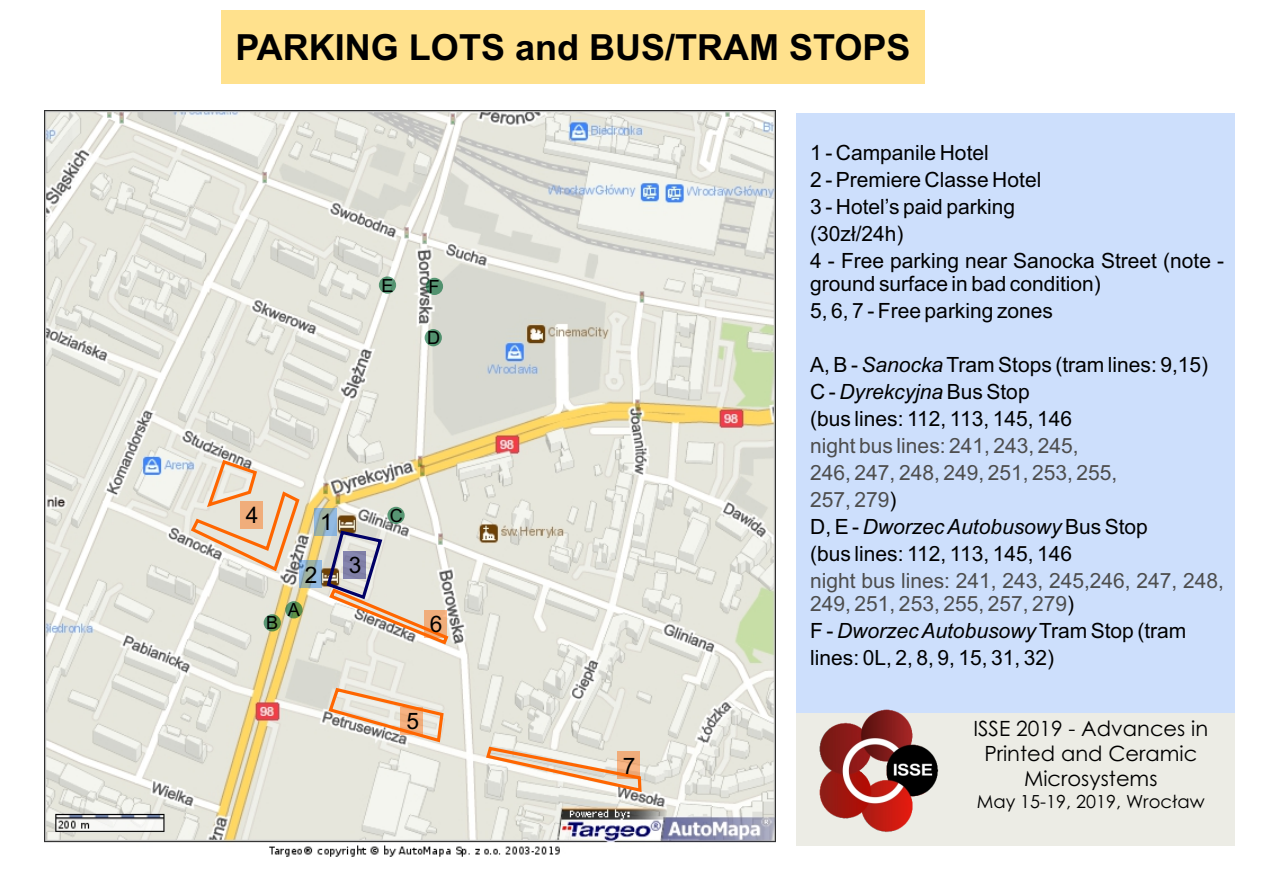
<style>
.page{position:relative;width:1263px;height:893px;background:#fff}
.page>*{position:absolute;margin:0;border:0;box-sizing:border-box;transform-origin:0 0}
.t1{font:700 36px "Arial";color:#000}
.t2{font:22.8px "Arial";color:#000}
.t3{font:21px/27px "Arial";color:#000}
.t4{font:21px/27px "Arial";color:#4d4d4d}
.t5{font:21px/25px "Century Gothic";color:#000;text-align:center}
.t6{font:18.15px "Arial";color:#000}
.t7{font:18px "Century Gothic";color:#000}
.s1{font-style:italic}
.s2{color:#000}
.s3{font-style:italic;color:#000}
</style>
<div class="page">
<img style="left:44px;top:111px;width:731px;height:746px">
<div style="left:222px;top:10px;width:703px;height:73px;background:#ffe18d"></div>
<div style="left:315px;top:508px;width:22px;height:27px;background:#2883eb;opacity:.44"></div>
<div style="left:299px;top:560px;width:22px;height:28px;background:#2883eb;opacity:.44"></div>
<svg style="left:189px;top:458px;width:112px;height:115px;background:#e6d4c1"></svg>
<div style="left:240px;top:501px;width:22px;height:28px;background:#f0ad7b"></div>
<svg style="left:326px;top:686px;width:119px;height:58px;background:#e3d0be"></svg>
<div style="left:401px;top:707px;width:22px;height:28px;background:#f60;opacity:.44"></div>
<svg style="left:484px;top:744px;width:159px;height:50px"></svg>
<div style="left:617px;top:751px;width:22px;height:28px;background:#f60;opacity:.44"></div>
<svg style="left:325px;top:529px;width:125px;height:118px;background:#d8ccc2"></svg>
<div style="left:343px;top:551px;width:22px;height:28px;background:#8080a8"></div>
<div style="left:285px;top:601px;width:18px;height:17px;background:#063;border-radius:50%;opacity:.62"></div>
<div style="left:264px;top:614px;width:17px;height:17px;background:#063;border-radius:50%;opacity:.62"></div>
<div style="left:387px;top:507px;width:18px;height:17px;background:#579673;border-radius:50%"></div>
<div style="left:425px;top:329px;width:17px;height:17px;background:#063;border-radius:50%;opacity:.62"></div>
<div style="left:379px;top:276px;width:17px;height:18px;background:#063;border-radius:50%;opacity:.62"></div>
<div style="left:426px;top:278px;width:17px;height:17px;background:#063;border-radius:50%;opacity:.62"></div>
<div style="left:796px;top:113px;width:439px;height:600px;background:#cddffc"></div>
<div style="left:796px;top:713px;width:439px;height:133px;background:#ecece5"></div>
<img style="left:819px;top:709px;width:120px;height:123px">
<h1 class="t1" style="left:236px;top:33px;width:676px">PARKING LOTS and BUS/TRAM STOPS</h1>
<p class="t6" style="left:381px;top:278px;width:14px">E</p>
<p class="t6" style="left:428px;top:280px;width:13px">F</p>
<p class="t6" style="left:427px;top:331px;width:15px">D</p>
<p class="t2" style="left:246px;top:506px;width:14px">4</p>
<p class="t2" style="left:320px;top:513px;width:14px">1</p>
<p class="t6" style="left:266px;top:616px;width:14px">B</p>
<p class="t2" style="left:305px;top:566px;width:14px">2</p>
<p class="t6" style="left:288px;top:603px;width:14px">A</p>
<p class="t2" style="left:349px;top:556px;width:14px">3</p>
<p class="t6" style="left:390px;top:509px;width:15px">C</p>
<p class="t2" style="left:430px;top:616px;width:14px">6</p>
<p class="t2" style="left:406px;top:713px;width:14px">5</p>
<p class="t2" style="left:623px;top:757px;width:14px">7</p>
<p class="t3" style="left:810px;top:141px;width:415px">1 - Campanile Hotel<br>2 - Premiere Classe Hotel<br>3 - Hotel’s paid parking<br>(30zł/24h)<br>4 - Free parking near Sanocka Street (note -</p>
<p class="t3" style="left:810px;top:272px;width:292px">ground surface in bad condition)<br>5, 6, 7 - Free parking zones</p>
<p class="t3" style="left:810px;top:353px;width:399px">A, B - <span class="s1">Sanocka</span>Tram Stops (tram lines: 9,15)<br>C - <span class="s1">Dyrekcyjna</span> Bus Stop<br>(bus lines: 112, 113, 145, 146</p>
<p class="t4" style="left:810px;top:434px;width:339px">night bus lines: 241, 243, 245,<br>246, 247, 248, 249, 251, 253, 255,<br>257, 279<span class="s2">)<br>D, E -</span> <span class="s3">Dworzec Autobusowy</span> <span class="s2">Bus Stop (bus lines: 112, 113, 145, 146</span></p>
<p class="t4" style="left:810px;top:571px;width:415px;line-height:23.4px">night bus lines: 241, 243, 245,246, 247, 248,<br>249, 251, 253, 255, 257, 279<span class="s2">)</span></p>
<p class="t3" style="left:810px;top:619px;width:378px">F - <span class="s1">Dworzec Autobusowy</span>Tram Stop (tram lines: 0L, 2, 8, 9, 15, 31, 32)</p>
<p class="t5" style="left:973px;top:718px;width:236px">ISSE 2019 - Advances in<br>Printed and Ceramic<br>Microsystems</p>
<p class="t7" style="left:977px;top:795px;width:229px">May 15-19, 2019, Wrocław</p>
</div>
